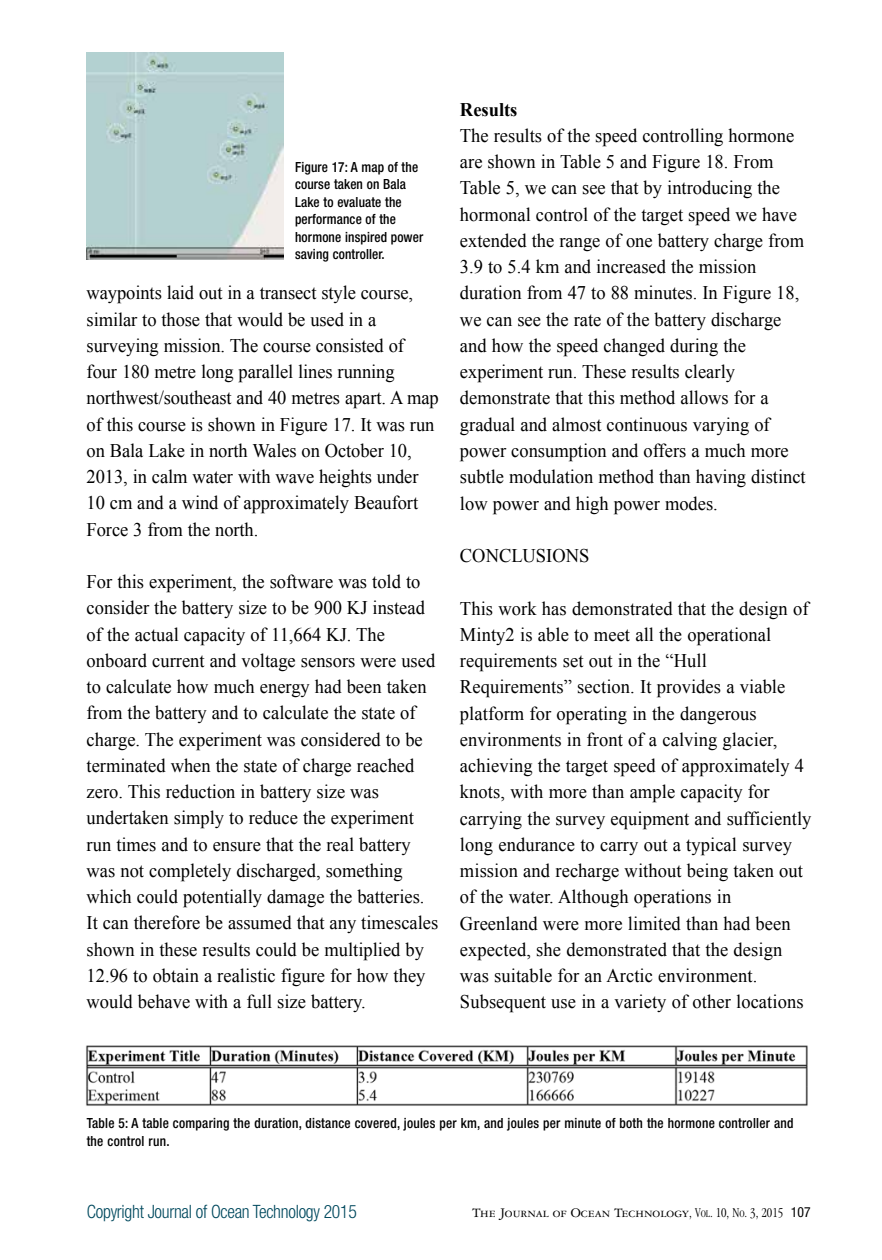
<style>
.page{position:relative;width:882px;height:1260px;background:#fff}
.page>*{position:absolute;margin:0;border:0;box-sizing:border-box;transform-origin:0 0}
.t1{font:19.25px/26.2px "Times New Roman";color:#000;scale:.96 1}
.t2{font:700 19.25px "Times New Roman";color:#000;scale:.96 1}
.t3{font:300 condensed 18.38px "Helvetica Neue";letter-spacing:-.015em;color:#00495e;scale:.96 1}
.t4{font:500 condensed 14px/17.5px "Helvetica Neue";letter-spacing:.02em;color:#000;scale:.95 1}
.t5{font:14px "Garamond Three SC";color:#000}
.s1{font-family:"Garamond";font-weight:300;font-stretch:condensed}
.s2{font-family:"Garamond";font-weight:300;font-stretch:condensed;font-size:10.5px}
.s3{font-family:"Helvetica Neue";font-stretch:condensed}
</style>
<div class="page">
<img style="left:87px;top:52px;width:197px;height:207px">
<img style="left:86px;top:1045px;width:722px;height:61px">
<p class="t4" style="left:295px;top:158px;width:136px">Figure 17: A map of the course taken on Bala<br>Lake to evaluate the performance of the hormone inspired power saving controller.</p>
<p class="t1" style="left:87px;top:279px;width:368px">waypoints laid out in a transect style course, similar to those that would be used in a surveying mission. The course consisted of four 180 metre long parallel lines running northwest/southeast and 40 metres apart. A map of this course is shown in Figure 17. It was run on Bala Lake in north Wales on October 10, 2013, in calm water with wave heights under 10 cm and a wind of approximately Beaufort Force 3 from the north.</p>
<p class="t1" style="left:87px;top:568px;width:368px">For this experiment, the software was told to consider the battery size to be 900 KJ instead of the actual capacity of 11,664 KJ. The onboard current and voltage sensors were used to calculate how much energy had been taken from the battery and to calculate the state of charge. The experiment was considered to be terminated when the state of charge reached zero. This reduction in battery size was undertaken simply to reduce the experiment run times and to ensure that the real battery was not completely discharged, something which could potentially damage the batteries.<br>It can therefore be assumed that any timescales shown in these results could be multiplied by 12.96 to obtain a realistic figure for how they would behave with a full size battery.</p>
<p class="t2" style="left:460px;top:96px;width:61px">Results</p>
<p class="t1" style="left:460px;top:122px;width:362px">The results of the speed controlling hormone are shown in Table 5 and Figure 18. From Table 5, we can see that by introducing the hormonal control of the target speed we have extended the range of one battery charge from 3.9 to 5.4 km and increased the mission duration from 47 to 88 minutes. In Figure 18, we can see the rate of the battery discharge and how the speed changed during the experiment run. These results clearly demonstrate that this method allows for a gradual and almost continuous varying of power consumption and offers a much more subtle modulation method than having distinct low power and high power modes.</p>
<p class="t1" style="left:460px;top:542px;width:136px">CONCLUSIONS</p>
<p class="t1" style="left:460px;top:595px;width:368px">This work has demonstrated that the design of Minty2 is able to meet all the operational requirements set out in the “Hull Requirements” section. It provides a viable platform for operating in the dangerous environments in front of a calving glacier, achieving the target speed of approximately 4 knots, with more than ample capacity for carrying the survey equipment and sufficiently long endurance to carry out a typical survey mission and recharge without being taken out of the water. Although operations in Greenland were more limited than had been expected, she demonstrated that the design was suitable for an Arctic environment.<br>Subsequent use in a variety of other locations</p>
<p class="t4" style="left:87px;top:1114px;width:746px">Table 5: A table comparing the duration, distance covered, joules per km, and joules per minute of both the hormone controller and the control run.</p>
<p class="t3" style="left:87px;top:1201px;width:283px">Copyright Journal of Ocean Technology 2015</p>
<p class="t5" style="left:472px;top:1205px;width:340px">The Journal of Ocean Technology<span class="s1">,</span> <span class="s1">V</span><span class="s2">ol</span><span class="s1">. 10, N</span><span class="s2">o</span><span class="s1">. 3, 2015</span> <span class="s3">107</span></p>
</div>
